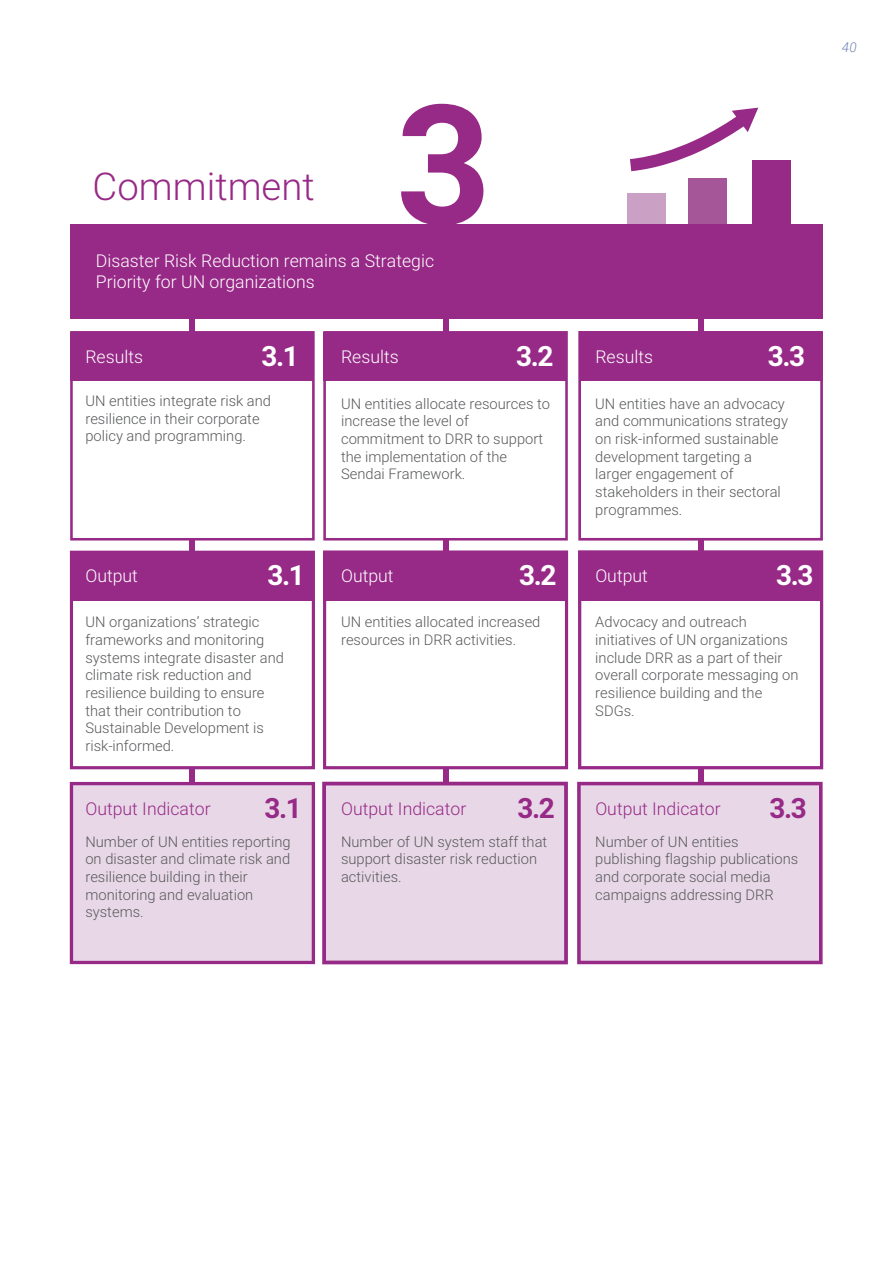
<style>
.page{position:relative;width:893px;height:1263px;background:#fff}
.page>*{position:absolute;margin:0;border:0;box-sizing:border-box;transform-origin:0 0}
.t1{font:700 166.65px "Roboto";color:#972987}
.t2{font:300 38.25px "Roboto";color:#972987}
.t3{font:700 27.9px "Roboto";color:#fff}
.t4{font:700 27.9px "Roboto";color:#972987}
.t5{font:300 17.7px "Roboto";color:#fff}
.t6{font:300 17.7px "Roboto";color:#972987}
.t7{font:300 14.7px/17.7px "Roboto";color:#58595b}
.t8{font:italic 300 13.5px "Roboto";color:#7183b3}
</style>
<div class="page">
<div style="left:189px;top:307px;width:6px;height:491px;background:#972987"></div>
<div style="left:443px;top:307px;width:5px;height:491px;background:#972987"></div>
<div style="left:698px;top:307px;width:6px;height:491px;background:#972987"></div>
<svg style="left:70px;top:782px;width:245px;height:182px;background:#e3cde1"></svg>
<svg style="left:322px;top:782px;width:246px;height:182px;background:#e2cce0"></svg>
<svg style="left:577px;top:782px;width:246px;height:182px;background:#e2cce0"></svg>
<div style="left:70px;top:224px;width:753px;height:94px;background:#972987"></div>
<svg style="left:70px;top:331px;width:245px;height:209px"></svg>
<svg style="left:70px;top:551px;width:245px;height:218px"></svg>
<svg style="left:578px;top:331px;width:245px;height:210px"></svg>
<svg style="left:578px;top:550px;width:245px;height:219px"></svg>
<svg style="left:323px;top:331px;width:245px;height:209px"></svg>
<svg style="left:323px;top:550px;width:245px;height:219px"></svg>
<div style="left:323px;top:332px;width:244px;height:49px;background:#972987"></div>
<div style="left:70px;top:332px;width:243px;height:49px;background:#972987"></div>
<div style="left:579px;top:332px;width:244px;height:49px;background:#972987"></div>
<div style="left:323px;top:552px;width:244px;height:49px;background:#972987"></div>
<div style="left:70px;top:552px;width:243px;height:49px;background:#972987"></div>
<div style="left:579px;top:552px;width:244px;height:49px;background:#972987"></div>
<div style="left:627px;top:194px;width:38px;height:30px;background:#caa1c5"></div>
<div style="left:688px;top:178px;width:38px;height:46px;background:#a55699"></div>
<div style="left:752px;top:160px;width:38px;height:68px;background:#972987"></div>
<svg style="left:630px;top:108px;width:128px;height:63px"></svg>
<h2 class="t2" style="left:93px;top:160px;width:224px">Commitment</h2>
<h1 class="t1" style="left:396px;top:48px;width:97px">3</h1>
<p class="t5" style="left:96px;top:248px;width:340px">Disaster Risk Reduction remains a Strategic</p>
<p class="t5" style="left:96px;top:269px;width:220px">Priority for UN organizations</p>
<h3 class="t3" style="left:261px;top:336px;width:39px">3.1</h3>
<h3 class="t3" style="left:516px;top:336px;width:39px">3.2</h3>
<h3 class="t3" style="left:768px;top:336px;width:39px">3.3</h3>
<p class="t7" style="left:85px;top:391px;width:187px">UN entities integrate risk and resilience in their corporate policy and programming.</p>
<p class="t5" style="left:85px;top:344px;width:59px">Results</p>
<p class="t5" style="left:341px;top:344px;width:59px">Results</p>
<p class="t5" style="left:595px;top:344px;width:59px">Results</p>
<p class="t7" style="left:341px;top:394px;width:211px">UN entities allocate resources to increase the level of commitment to DRR to support the implementation of the<br>Sendai Framework.</p>
<p class="t7" style="left:595px;top:394px;width:194px">UN entities have an advocacy and communications strategy on risk-informed sustainable development targeting a larger engagement of stakeholders in their sectoral programmes.</p>
<p class="t5" style="left:85px;top:563px;width:54px">Output</p>
<h3 class="t3" style="left:267px;top:555px;width:39px">3.1</h3>
<h3 class="t3" style="left:519px;top:555px;width:39px">3.2</h3>
<p class="t5" style="left:341px;top:563px;width:54px">Output</p>
<p class="t5" style="left:595px;top:563px;width:54px">Output</p>
<h3 class="t3" style="left:776px;top:555px;width:39px">3.3</h3>
<p class="t7" style="left:85px;top:613px;width:200px">UN organizations’ strategic frameworks and monitoring systems integrate disaster and climate risk reduction and resilience building to ensure that their contribution to<br>Sustainable Development is risk-informed.</p>
<p class="t7" style="left:341px;top:613px;width:201px">UN entities allocated increased resources in DRR activities.</p>
<p class="t7" style="left:595px;top:613px;width:205px">Advocacy and outreach initiatives of UN organizations include DRR as a part of their overall corporate messaging on resilience building and the<br>SDGs.</p>
<h3 class="t4" style="left:264px;top:789px;width:39px">3.1</h3>
<h3 class="t4" style="left:769px;top:789px;width:39px">3.3</h3>
<h3 class="t4" style="left:518px;top:789px;width:39px">3.2</h3>
<p class="t6" style="left:85px;top:796px;width:127px">Output Indicator</p>
<p class="t6" style="left:341px;top:796px;width:127px">Output Indicator</p>
<p class="t6" style="left:595px;top:796px;width:127px">Output Indicator</p>
<p class="t7" style="left:85px;top:832px;width:207px">Number of UN entities reporting on disaster and climate risk and resilience building in their monitoring and evaluation systems.</p>
<p class="t7" style="left:341px;top:832px;width:208px">Number of UN system staff that support disaster risk reduction activities.</p>
<p class="t7" style="left:595px;top:832px;width:205px">Number of UN entities publishing flagship publications and corporate social media campaigns addressing DRR</p>
<p class="t8" style="left:842px;top:38px;width:16px">40</p>
</div>
